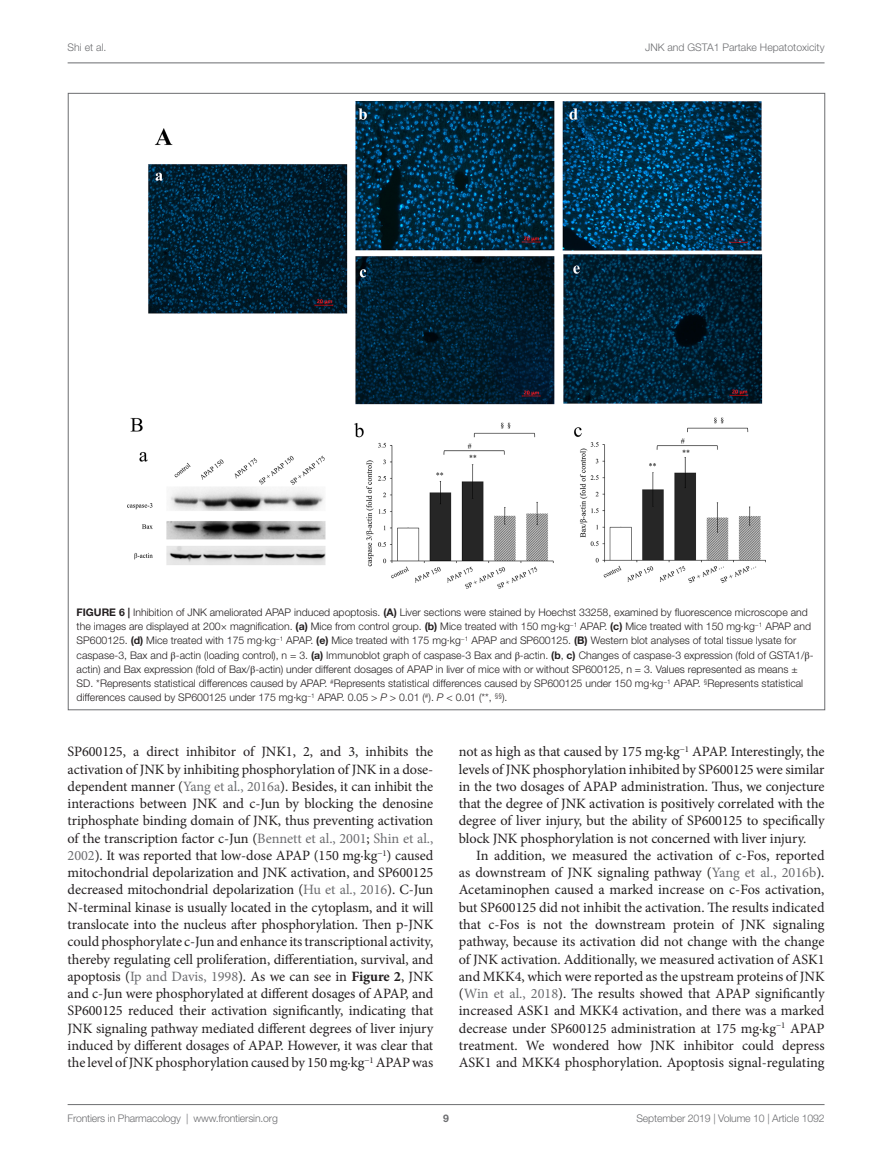
<style>
.page{position:relative;width:893px;height:1170px;background:#fff}
.page>*{position:absolute;margin:0;border:0;box-sizing:border-box;transform-origin:0 0}
.T{font:14.25px/17.2px "Minion Pro";letter-spacing:-.005em;color:#231f20;text-align:justify}
.FC{font:300 10.5px/14.2px "Helvetica Neue LT Std";color:#231f20}
.t1{font:300 10.5px "Helvetica Neue LT Std";letter-spacing:-.015em;color:#6c6d70}
.t2{font:700 10.5px "Helvetica Neue LT Std";color:#6c6d70}
.s1{font-weight:700}
.s2{font-family:"STIX General";font-weight:400}
.s3{font-style:italic}
.s4{color:#6c6d70}
</style>
<div class="page">
<hr style="left:68px;top:63px;width:756px;height:1px;background:#6c6d70">
<hr style="left:68px;top:1104px;width:756px;height:1px;background:#6c6d70">
<img style="left:127px;top:102px;width:638px;height:486px">
<p class="t1" style="left:68px;top:41px;width:40px">Shi et al.</p>
<p class="t1" style="left:645px;top:41px;width:181px">JNK and GSTA1 Partake Hepatotoxicity</p>
<p class="FC" style="left:77px;top:604px;width:738px"><span class="s1">FIGURE 6 |</span> Inhibition of JNK ameliorated APAP induced apoptosis. <span class="s1">(A)</span> Liver sections were stained by Hoechst 33258, examined by fluorescence microscope and the images are displayed at 200× magnification. <span class="s1">(a)</span> Mice from control group. <span class="s1">(b)</span> Mice treated with 150 mg·kg<sup>−1</sup> APAP. <span class="s1">(c)</span> Mice treated with 150 mg·kg<sup>−1</sup> APAP and SP600125. <span class="s1">(d)</span> Mice treated with 175 mg·kg<sup>−1</sup> APAP. <span class="s1">(e)</span> Mice treated with 175 mg·kg<sup>−1</sup> APAP and SP600125. <span class="s1">(B)</span> Western blot analyses of total tissue lysate for caspase-3, Bax and <span class="s2">β</span>-actin (loading control), n = 3. <span class="s1">(a)</span> Immunoblot graph of caspase-3 Bax and <span class="s2">β</span>-actin. <span class="s1">(b</span>, <span class="s1">c)</span> Changes of caspase-3 expression (fold of GSTA1/<span class="s2">β&shy;</span>actin) and Bax expression (fold of Bax/<span class="s2">β</span>-actin) under different dosages of APAP in liver of mice with or without SP600125, n = 3. Values represented as means ± SD. *Represents statistical differences caused by APAP. <sup>#</sup>Represents statistical differences caused by SP600125 under 150 mg·kg<sup>−1</sup> APAP. <sup>§</sup>Represents statistical differences caused by SP600125 under 175 mg·kg<sup>−1</sup> APAP. 0.05 &gt; <span class="s3">P</span> &gt; 0.01 (<sup>#</sup>). <span class="s3">P</span> &lt; 0.01 (**, <sup>§§</sup>).</p>
<p class="T" style="left:68px;top:743px;width:367px">SP600125, a direct inhibitor of JNK1, 2, and 3, inhibits the activation of JNK by inhibiting phosphorylation of JNK in a dose&shy;dependent manner (<span class="s4">Yang et al., 2016a</span>). Besides, it can inhibit the interactions between JNK and c-Jun by blocking the denosine triphosphate binding domain of JNK, thus preventing activation of the transcription factor c-Jun (<span class="s4">Bennett et al., 2001</span>; <span class="s4">Shin et al., 2002</span>). It was reported that low-dose APAP (150 mg·kg<sup>−1</sup>) caused mitochondrial depolarization and JNK activation, and SP600125 decreased mitochondrial depolarization (<span class="s4">Hu et al., 2016</span>). C-Jun N-terminal kinase is usually located in the cytoplasm, and it will translocate into the nucleus after phosphorylation. Then p-JNK could phosphorylate c-Jun and enhance its transcriptional activity, thereby regulating cell proliferation, differentiation, survival, and apoptosis (<span class="s4">Ip and Davis, 1998</span>). As we can see in <span class="s1">Figure 2</span>, JNK and c-Jun were phosphorylated at different dosages of APAP, and SP600125 reduced their activation significantly, indicating that JNK signaling pathway mediated different degrees of liver injury induced by different dosages of APAP. However, it was clear that the level of JNK phosphorylation caused by 150 mg·kg<sup>−1</sup> APAP was</p>
<p class="T" style="left:459px;top:743px;width:367px">not as high as that caused by 175 mg·kg<sup>−1</sup> APAP. Interestingly, the levels of JNK phosphorylation inhibited by SP600125 were similar in the two dosages of APAP administration. Thus, we conjecture that the degree of JNK activation is positively correlated with the degree of liver injury, but the ability of SP600125 to specifically block JNK phosphorylation is not concerned with liver injury.</p>
<p class="T" style="left:459px;top:846px;width:367px;text-indent:17px">In addition, we measured the activation of c-Fos, reported as downstream of JNK signaling pathway (<span class="s4">Yang et al., 2016b</span>).<br>Acetaminophen caused a marked increase on c-Fos activation, but SP600125 did not inhibit the activation. The results indicated that c-Fos is not the downstream protein of JNK signaling pathway, because its activation did not change with the change of JNK activation. Additionally, we measured activation of ASK1 and MKK4, which were reported as the upstream proteins of JNK (<span class="s4">Win et al., 2018</span>). The results showed that APAP significantly increased ASK1 and MKK4 activation, and there was a marked decrease under SP600125 administration at 175 mg·kg<sup>−1</sup> APAP treatment. We wondered how JNK inhibitor could depress ASK1 and MKK4 phosphorylation. Apoptosis signal-regulating</p>
<p class="t1" style="left:68px;top:1111px;width:212px">Frontiers in Pharmacology | www.frontiersin.org</p>
<p class="t2" style="left:443px;top:1111px;width:7px">9</p>
<p class="t1" style="left:636px;top:1111px;width:190px">September 2019 | Volume 10 | Article 1092</p>
</div>
